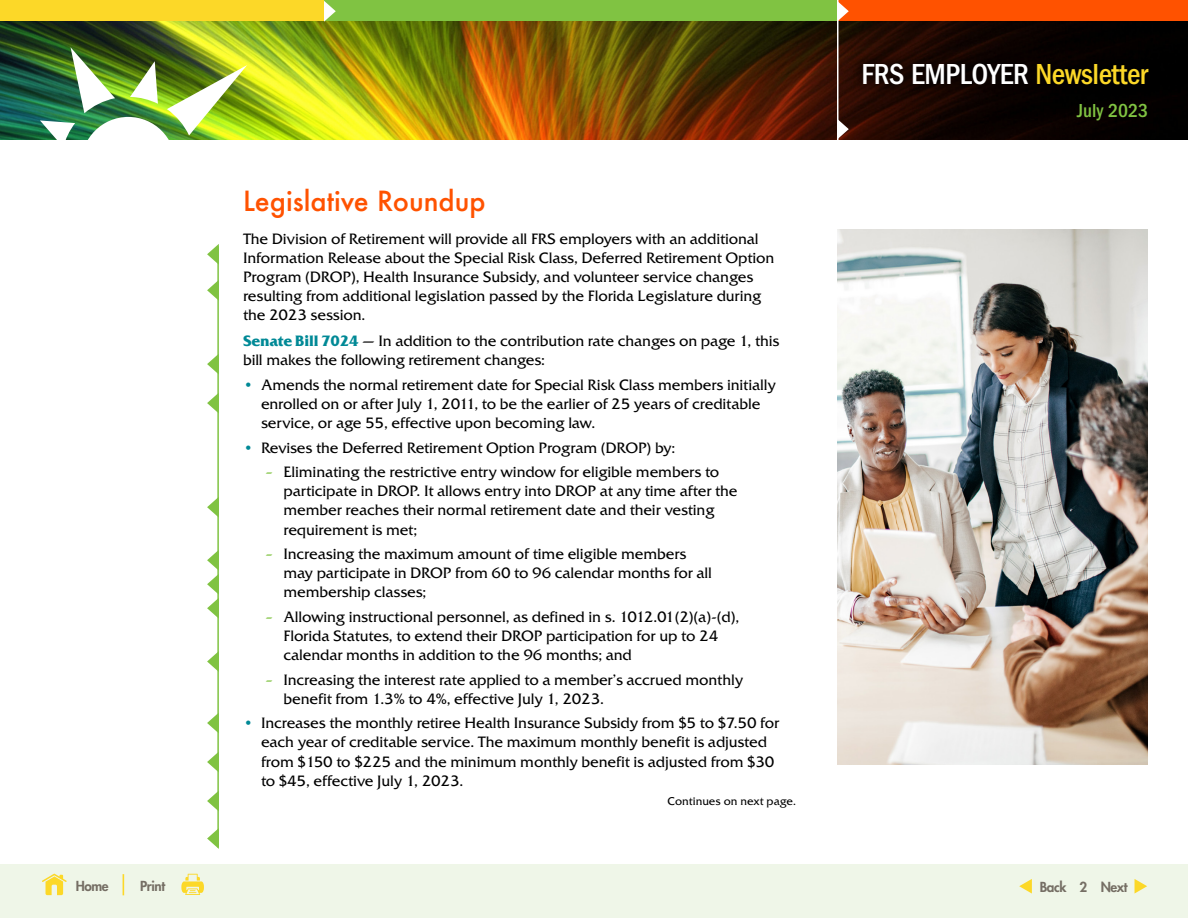
<style>
.page{position:relative;width:1188px;height:918px;background:#fff}
.page>*{position:absolute;margin:0;border:0;box-sizing:border-box;transform-origin:0 0}
.t1{font:500 condensed 30px "Franklin Gothic";letter-spacing:-.015em;color:#fff}
.t2{font:500 27px "Futura";color:#ff5200}
.t3{font:500 condensed 19.5px "Franklin Gothic";color:#80c342}
.t4{font:15px/19.2px "Friz Quadrata";letter-spacing:-.01em;color:#000}
.t5{font:800 13.5px "Futura";letter-spacing:-.03em;color:#756e64}
.t6{font:11.25px "Friz Quadrata";color:#000}
.s1{font-weight:700;color:#008996}
.s2{color:#008996}
.s3{color:#80c342}
.s4{color:#fcd828}
</style>
<div class="page">
<img style="left:0;top:21px;width:1188px;height:119px">
<div style="left:0;top:0;width:329px;height:21px;background:#fcd828"></div>
<div style="left:324px;top:0;width:518px;height:21px;background:#80c342"></div>
<div style="left:838px;top:0;width:350px;height:21px;background:#ff5200"></div>
<svg style="left:324px;top:1px;width:12px;height:21px"></svg>
<svg style="left:838px;top:1px;width:11px;height:21px"></svg>
<svg style="left:838px;top:119px;width:11px;height:21px"></svg>
<hr style="left:837px;top:0;width:1px;height:153px;background:#fff">
<svg style="left:853px;top:54px;width:305px;height:40px;background:#0b0200"></svg>
<svg style="left:130px;top:61px;width:28px;height:43px"></svg>
<svg style="left:71px;top:47px;width:44px;height:66px"></svg>
<img style="left:167px;top:65px;width:80px;height:70px">
<svg style="left:40px;top:120px;width:35px;height:20px"></svg>
<div style="left:81px;top:117px;width:94px;height:94px;background:#fff;border-radius:50%"></div>
<img style="left:837px;top:230px;width:310px;height:535px">
<div style="left:0;top:864px;width:1188px;height:54px;background:#eff6e8"></div>
<svg style="left:123px;top:874px;width:1px;height:21px"></svg>
<svg style="left:181px;top:874px;width:23px;height:21px"></svg>
<svg style="left:42px;top:874px;width:25px;height:21px"></svg>
<svg style="left:1019px;top:879px;width:13px;height:15px"></svg>
<svg style="left:1135px;top:879px;width:12px;height:15px"></svg>
<svg style="left:207px;top:244px;width:12px;height:19px"></svg>
<hr style="left:217px;top:246px;width:2px;height:602px;background:#80c342">
<svg style="left:207px;top:651px;width:12px;height:21px"></svg>
<svg style="left:207px;top:497px;width:12px;height:21px"></svg>
<svg style="left:207px;top:713px;width:11px;height:20px"></svg>
<svg style="left:207px;top:550px;width:12px;height:69px"></svg>
<svg style="left:207px;top:354px;width:12px;height:21px"></svg>
<svg style="left:207px;top:752px;width:11px;height:20px"></svg>
<svg style="left:207px;top:791px;width:11px;height:20px"></svg>
<svg style="left:207px;top:280px;width:12px;height:21px"></svg>
<svg style="left:207px;top:393px;width:12px;height:21px"></svg>
<svg style="left:207px;top:828px;width:12px;height:21px"></svg>
<h2 class="t2" style="left:243px;top:183px;width:244px">Legislative Roundup</h2>
<p class="t4" style="left:243px;top:229px;width:533px">The Division of Retirement will provide all FRS employers with an additional Information Release about the Special Risk Class, Deferred Retirement Option Program (DROP), Health Insurance Subsidy, and volunteer service changes resulting from additional legislation passed by the Florida Legislature during the 2023 session.</p>
<p class="t4" style="left:243px;top:331px;width:538px"><span class="s1">Senate Bill 7024</span> — In addition to the contribution rate changes on page 1, this bill makes the following retirement changes:</p>
<p class="t4" style="left:261px;top:375px;width:516px;text-indent:-18px"><span class="s2">•</span> Amends the normal retirement date for Special Risk Class members initially enrolled on or after July 1, 2011, to be the earlier of 25 years of creditable service, or age 55, effective upon becoming law.</p>
<p class="t4" style="left:243px;top:438px;width:434px"><span class="s2">•</span> Revises the Deferred Retirement Option Program (DROP) by:</p>
<p class="t4" style="left:284px;top:462px;width:456px;text-indent:-18px"><span class="s3">–</span> Eliminating the restrictive entry window for eligible members to participate in DROP. It allows entry into DROP at any time after the member reaches their normal retirement date and their vesting requirement is met;</p>
<p class="t4" style="left:284px;top:544px;width:430px;text-indent:-18px"><span class="s3">–</span> Increasing the maximum amount of time eligible members may participate in DROP from 60 to 96 calendar months for all membership classes;</p>
<p class="t4" style="left:284px;top:607px;width:457px;text-indent:-18px"><span class="s3">–</span> Allowing instructional personnel, as defined in s. 1012.01(2)(a)-(d),<br>Florida Statutes, to extend their DROP participation for up to 24 calendar months in addition to the 96 months; and</p>
<p class="t4" style="left:284px;top:670px;width:461px;text-indent:-18px"><span class="s3">–</span> Increasing the interest rate applied to a member’s accrued monthly benefit from 1.3% to 4%, effective July 1, 2023.</p>
<p class="t4" style="left:261px;top:713px;width:520px;text-indent:-18px"><span class="s2">•</span> Increases the monthly retiree Health Insurance Subsidy from $5 to $7.50 for each year of creditable service. The maximum monthly benefit is adjusted from $150 to $225 and the minimum monthly benefit is adjusted from $30 to $45, effective July 1, 2023.</p>
<p class="t6" style="left:668px;top:794px;width:130px">Continues on next page.</p>
<h1 class="t1" style="left:861px;top:57px;width:288px">FRS EMPLOYER <span class="s4">Newsletter</span></h1>
<h3 class="t3" style="left:1077px;top:99px;width:72px">July 2023</h3>
<p class="t5" style="left:76px;top:878px;width:34px">Home</p>
<p class="t5" style="left:140px;top:878px;width:26px">Print</p>
<p class="t5" style="left:1040px;top:878px;width:89px">Back 2 Next</p>
</div>
